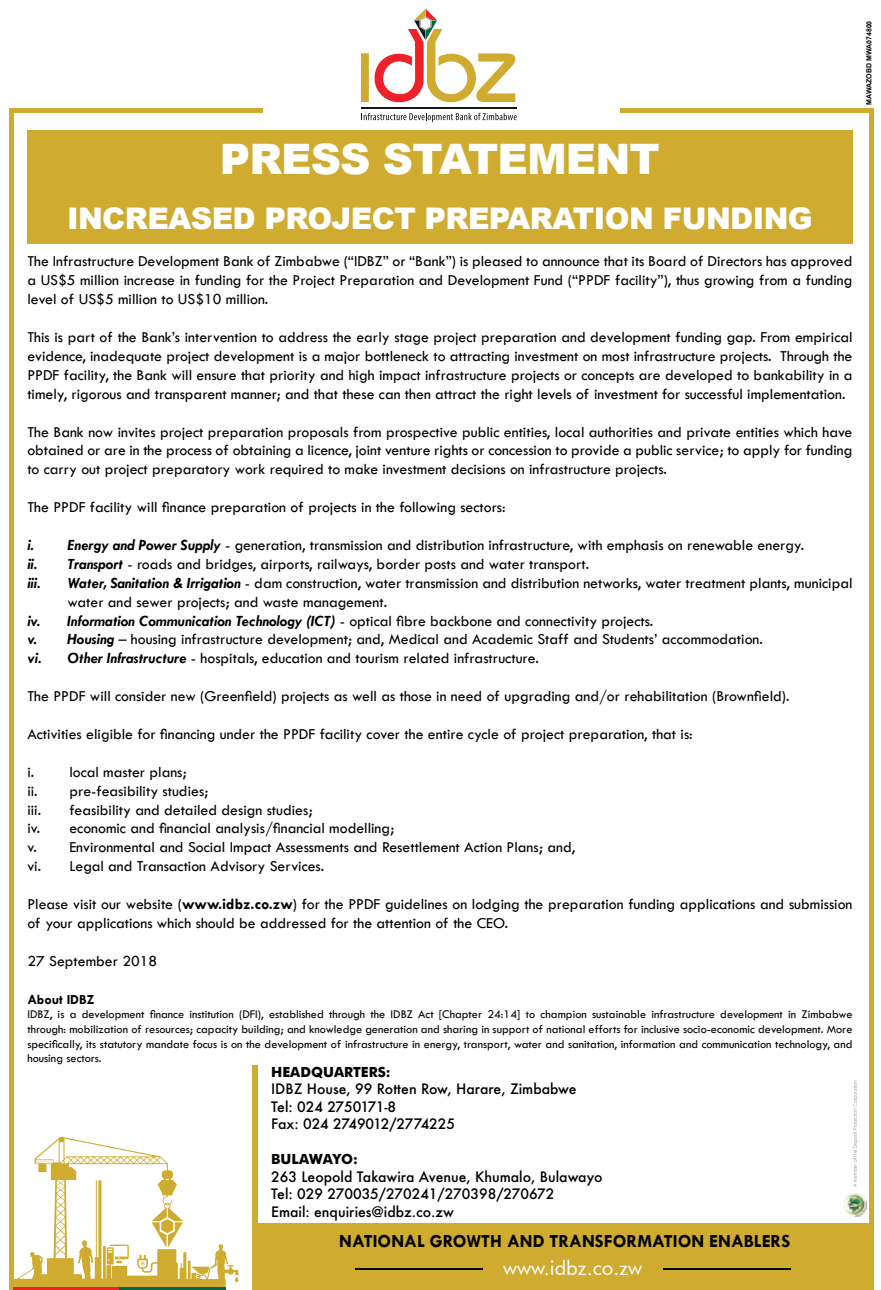
<style>
.page{position:relative;width:881px;height:1290px;background:#fff}
.page>*{position:absolute;margin:0;border:0;box-sizing:border-box;transform-origin:0 0}
.t1{font:900 42px "Arial";letter-spacing:-.02em;color:#fff}
.t2{font:900 29.75px "Arial";letter-spacing:-.02em;color:#fff}
.t3{font:20.3px "Futura BT";color:#fff}
.t4{font:700 18.55px "Tw Cen";color:#000}
.t5{font:15.75px/18.9px "Tw Cen";color:#000}
.t6{font:500 14px/17.5px "Futura";color:#000}
.t7{font:700 14px "Futura";color:#000}
.t8{font:700 14px "Tw Cen";color:#000}
.t9{font:12.25px/14.7px "Tw Cen";color:#000;text-align:justify}
.t10{font:700 7px "Arial";color:#000}
.s1{font-weight:700;font-style:italic}
.s2{font-weight:700}
</style>
<div class="page">
<div style="left:252px;top:1065px;width:6px;height:225px;background:#cfab30"></div>
<div style="left:11px;top:108px;width:251px;height:5px;background:#cfab30"></div>
<div style="left:620px;top:108px;width:251px;height:5px;background:#cfab30"></div>
<hr style="left:9px;top:108px;width:4px;height:1182px;background:#cfab30">
<div style="left:868px;top:108px;width:5px;height:1182px;background:#cfab30"></div>
<div style="left:258px;top:1223px;width:615px;height:67px;background:#cfab30"></div>
<div style="left:361px;top:53px;width:8px;height:49px;background:#cfab30"></div>
<svg style="left:374px;top:9px;width:142px;height:94px"></svg>
<svg style="left:361px;top:113px;width:155px;height:9px"></svg>
<hr style="left:361px;top:108px;width:156px;height:1px;background:#131717">
<div style="left:27px;top:130px;width:825px;height:114px;background:#cfab30"></div>
<hr style="left:355px;top:1267px;width:127px;height:2px;background:#000">
<hr style="left:663px;top:1267px;width:127px;height:2px;background:#000">
<svg style="left:13px;top:1136px;width:226px;height:153px"></svg>
<hr style="left:119px;top:1287px;width:106px;height:3px;background:#00683a">
<hr style="left:13px;top:1287px;width:106px;height:3px;background:#ed2127">
<svg style="left:853px;top:1080px;width:4px;height:107px"></svg>
<img style="left:844px;top:1193px;width:22px;height:23px">
<p class="t10" style="left:864px;top:105px;width:86px;rotate:-90deg">MAWAZOBD MWA074800</p>
<h1 class="t1" style="left:220px;top:128px;width:441px">PRESS STATEMENT</h1>
<h2 class="t2" style="left:67px;top:196px;width:747px">INCREASED PROJECT PREPARATION FUNDING</h2>
<p class="t5" style="left:27px;top:252px;width:826px;text-align:justify">The Infrastructure Development Bank of Zimbabwe (“IDBZ” or “Bank”) is pleased to announce that its Board of Directors has approved a US$5 million increase in funding for the Project Preparation and Development Fund (“PPDF facility”), thus growing from a funding level of US$5 million to US$10 million.</p>
<p class="t5" style="left:27px;top:327px;width:826px;text-align:justify">This is part of the Bank’s intervention to address the early stage project preparation and development funding gap. From empirical evidence, inadequate project development is a major bottleneck to attracting investment on most infrastructure projects. Through the PPDF facility, the Bank will ensure that priority and high impact infrastructure projects or concepts are developed to bankability in a timely, rigorous and transparent manner; and that these can then attract the right levels of investment for successful implementation.</p>
<p class="t5" style="left:27px;top:422px;width:826px;text-align:justify">The Bank now invites project preparation proposals from prospective public entities, local authorities and private entities which have obtained or are in the process of obtaining a licence, joint venture rights or concession to provide a public service; to apply for funding to carry out project preparatory work required to make investment decisions on infrastructure projects.</p>
<p class="t5" style="left:27px;top:498px;width:480px">The PPDF facility will finance preparation of projects in the following sectors:</p>
<p class="t5" style="left:27px;top:535px;width:778px"><span class="s1">i. Energy and Power Supply</span> - generation, transmission and distribution infrastructure, with emphasis on renewable energy. <span class="s1">ii. Transport</span> - roads and bridges, airports, railways, border posts and water transport.<br><span class="s1">iii.</span></p>
<p class="t5" style="left:68px;top:573px;width:786px"><span class="s1">Water, Sanitation &amp; Irrigation</span> - dam construction, water transmission and distribution networks, water treatment plants, municipal</p>
<p class="t5" style="left:68px;top:592px;width:321px">water and sewer projects; and waste management.</p>
<p class="t5" style="left:27px;top:611px;width:627px"><span class="s1">iv. Information Communication Technology (ICT)</span> - optical fibre backbone and connectivity projects.</p>
<p class="t5" style="left:27px;top:630px;width:737px"><span class="s1">v. Housing</span> – housing infrastructure development; and, Medical and Academic Staff and Students’ accommodation.</p>
<p class="t5" style="left:27px;top:649px;width:513px"><span class="s1">vi. Other Infrastructure</span> - hospitals, education and tourism related infrastructure.</p>
<p class="t5" style="left:27px;top:687px;width:763px">The PPDF will consider new (Greenfield) projects as well as those in need of upgrading and/or rehabilitation (Brownfield).</p>
<p class="t5" style="left:27px;top:724px;width:667px">Activities eligible for financing under the PPDF facility cover the entire cycle of project preparation, that is:</p>
<p class="t5" style="left:27px;top:762px;width:183px">i. local master plans;<br>ii. pre-feasibility studies; iii.</p>
<p class="t5" style="left:27px;top:800px;width:549px;text-indent:42px">feasibility and detailed design studies;<br>iv. economic and financial analysis/financial modelling;<br>v. Environmental and Social Impact Assessments and Resettlement Action Plans; and, vi. Legal and Transaction Advisory Services.</p>
<p class="t5" style="left:27px;top:894px;width:826px">Please visit our website (<span class="s2">www.idbz.co.zw</span>) for the PPDF guidelines on lodging the preparation funding applications and submission of your applications which should be addressed for the attention of the CEO.</p>
<p class="t5" style="left:27px;top:951px;width:131px">27 September 2018</p>
<p class="t8" style="left:27px;top:991px;width:69px">About IDBZ</p>
<p class="t9" style="left:27px;top:1007px;width:826px">IDBZ, is a development finance institution (DFI), established through the IDBZ Act [Chapter 24:14] to champion sustainable infrastructure development in Zimbabwe through: mobilization of resources; capacity building; and knowledge generation and sharing in support of national efforts for inclusive socio-economic development. More specifically, its statutory mandate focus is on the development of infrastructure in energy, transport, water and sanitation, information and communication technology, and housing sectors.</p>
<p class="t7" style="left:271px;top:1061px;width:121px">HEADQUARTERS:</p>
<p class="t6" style="left:271px;top:1080px;width:307px">IDBZ House, 99 Rotten Row, Harare, Zimbabwe<br>Tel: 024 2750171-8<br>Fax: 024 2749012/2774225</p>
<p class="t7" style="left:271px;top:1149px;width:88px">BULAWAYO:</p>
<p class="t6" style="left:271px;top:1167px;width:333px">263 Leopold Takawira Avenue, Khumalo, Bulawayo<br>Tel: 029 270035/270241/270398/270672<br>Email: enquiries@idbz.co.zw</p>
<p class="t4" style="left:339px;top:1230px;width:452px">NATIONAL GROWTH AND TRANSFORMATION ENABLERS</p>
<p class="t3" style="left:503px;top:1256px;width:141px">www.idbz.co.zw</p>
</div>
